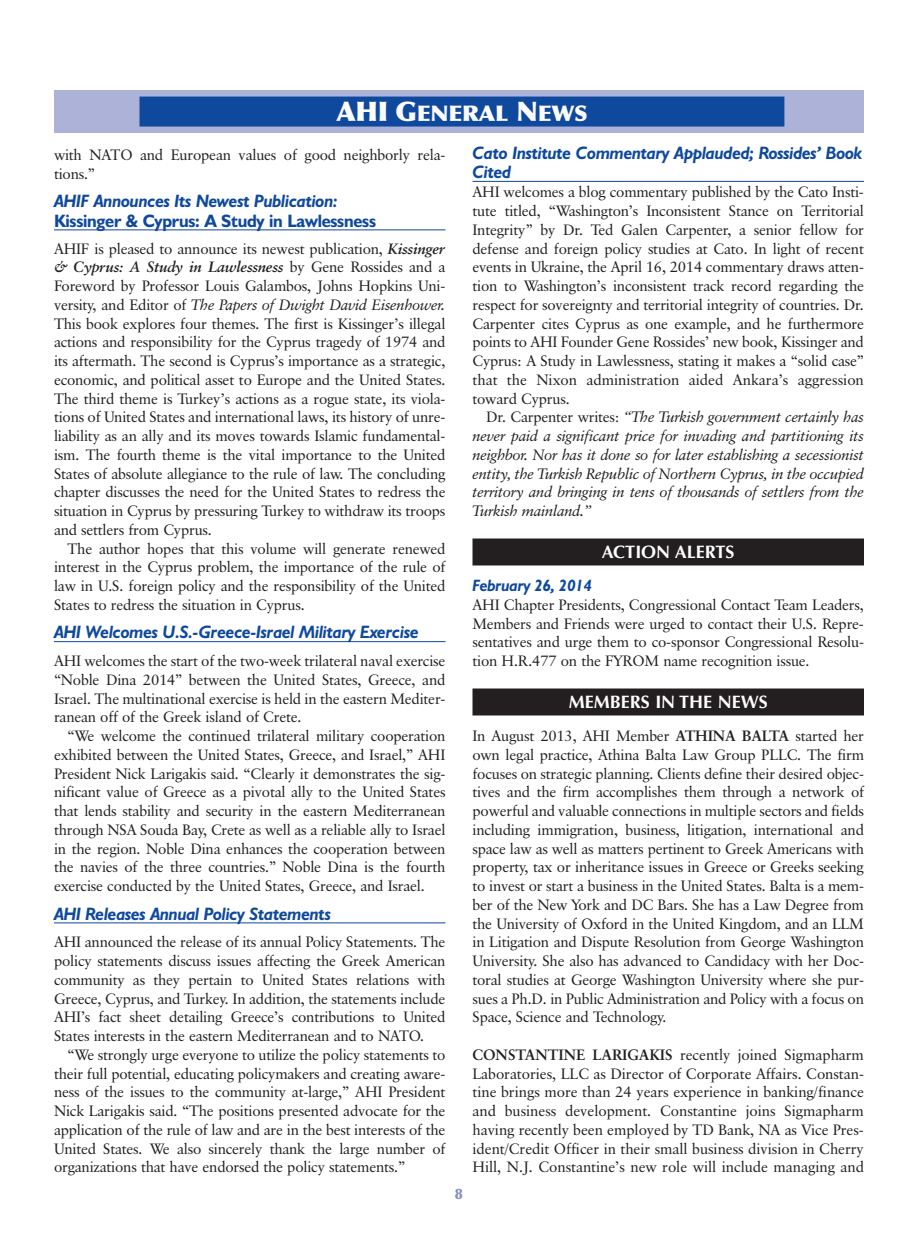
<style>
.page{position:relative;width:918px;height:1242px;background:#fff}
.page>*{position:absolute;margin:0;border:0;box-sizing:border-box;transform-origin:0 0}
.t1{font:900 21.6px "Optima";letter-spacing:-.015em;color:#fcfcfc;scale:1.06 1}
.t2{font:italic 700 18px/19.5px "Humanist 521 BT";letter-spacing:-.015em;color:#0f499d;scale:.95 1}
.t3{font:700 18px "Humanist 521 BT";letter-spacing:-.015em;color:#0f499d;scale:.95 1}
.t4{font:700 18px "Optima";color:#fff}
.t5{font:italic 700 16.5px "Humanist 521 BT";letter-spacing:-.015em;color:#0f499d;scale:.95 1}
.t6{font:15px/18.8px "Classical Garamond BT";letter-spacing:-.015em;color:#231f20;text-align:justify}
.t7{font:italic 15px/18.8px "Classical Garamond BT";letter-spacing:-.015em;color:#231f20;text-align:justify}
.t8{font:900 15px "Optima";color:#828cc4}
.s1{font-size:27px}
.s2{font-weight:700;font-style:italic}
.s3{font-style:italic}
.s4{font-style:normal}
.s5{font-weight:700}
</style>
<div class="page">
<hr style="left:54px;top:230px;width:392px;height:1px;background:#0f499d">
<hr style="left:54px;top:641px;width:392px;height:1px;background:#0f499d">
<hr style="left:54px;top:922px;width:392px;height:1px;background:#0f499d">
<hr style="left:472px;top:181px;width:392px;height:1px;background:#0f499d">
<div style="left:472px;top:538px;width:392px;height:28px;background:#231f20"></div>
<div style="left:472px;top:688px;width:392px;height:28px;background:#231f20"></div>
<div style="left:54px;top:90px;width:810px;height:43px;background:#adb3d8"></div>
<div style="left:139px;top:97px;width:645px;height:30px;background:#0f499d"></div>
<h1 class="t1" style="left:336px;top:104px;width:239px"><span class="s1">AHI G</span>ENERAL <span class="s1">N</span>EWS</h1>
<p class="t6" style="left:54px;top:146px;width:393px">with NATO and European values of good neighborly rela&shy;tions.”</p>
<p class="t2" style="left:54px;top:193px;width:300px">AHIF Announces Its Newest Publication:</p>
<p class="t3" style="left:54px;top:214px;width:341px">Kissinger &amp; Cyprus: A Study in Lawlessness</p>
<p class="t6" style="left:54px;top:240px;width:393px">AHIF is pleased to announce its newest publication, <span class="s2">Kissinger &amp; Cyprus: A Study in Lawlessness</span> by Gene Rossides and a Foreword by Professor Louis Galambos, Johns Hopkins Uni&shy;versity, and Editor of <span class="s3">The Papers of Dwight David Eisenhower.<br></span>This book explores four themes. The first is Kissinger’s illegal actions and responsibility for the Cyprus tragedy of 1974 and its aftermath. The second is Cyprus’s importance as a strategic, economic, and political asset to Europe and the United States.<br>The third theme is Turkey’s actions as a rogue state, its viola&shy;tions of United States and international laws, its history of unre&shy;liability as an ally and its moves towards Islamic fundamental&shy;ism. The fourth theme is the vital importance to the United States of absolute allegiance to the rule of law. The concluding chapter discusses the need for the United States to redress the situation in Cyprus by pressuring Turkey to withdraw its troops and settlers from Cyprus.</p>
<p class="t6" style="left:54px;top:540px;width:393px;text-indent:14px">The author hopes that this volume will generate renewed interest in the Cyprus problem, the importance of the rule of law in U.S. foreign policy and the responsibility of the United States to redress the situation in Cyprus.</p>
<p class="t2" style="left:54px;top:624px;width:385px">AHI Welcomes U.S.-Greece-Israel Military Exercise</p>
<p class="t6" style="left:54px;top:653px;width:393px">AHI welcomes the start of the two-week trilateral naval exercise “Noble Dina 2014” between the United States, Greece, and Israel. The multinational exercise is held in the eastern Mediter&shy;ranean off of the Greek island of Crete.</p>
<p class="t6" style="left:54px;top:728px;width:393px;text-indent:14px">“We welcome the continued trilateral military cooperation exhibited between the United States, Greece, and Israel,” AHI President Nick Larigakis said. “Clearly it demonstrates the sig&shy;nificant value of Greece as a pivotal ally to the United States that lends stability and security in the eastern Mediterranean through NSA Souda Bay, Crete as well as a reliable ally to Israel in the region. Noble Dina enhances the cooperation between the navies of the three countries.” Noble Dina is the fourth exercise conducted by the United States, Greece, and Israel.</p>
<p class="t2" style="left:54px;top:906px;width:293px">AHI Releases Annual Policy Statements</p>
<p class="t6" style="left:54px;top:934px;width:393px">AHI announced the release of its annual Policy Statements. The policy statements discuss issues affecting the Greek American community as they pertain to United States relations with Greece, Cyprus, and Turkey. In addition, the statements include AHI’s fact sheet detailing Greece’s contributions to United States interests in the eastern Mediterranean and to NATO.</p>
<p class="t6" style="left:54px;top:1046px;width:393px;text-indent:13px">“We strongly urge everyone to utilize the policy statements to their full potential, educating policymakers and creating aware&shy;ness of the issues to the community at-large,” AHI President Nick Larigakis said. “The positions presented advocate for the application of the rule of law and are in the best interests of the United States. We also sincerely thank the large number of organizations that have endorsed the policy statements.”</p>
<p class="t8" style="left:455px;top:1188px;width:9px">8</p>
<p class="t2" style="left:473px;top:145px;width:412px">Cato Institute Commentary Applauded; Rossides’ Book<br>Cited</p>
<p class="t6" style="left:472px;top:184px;width:393px">AHI welcomes a blog commentary published by the Cato Insti&shy;tute titled, “Washington’s Inconsistent Stance on Territorial Integrity” by Dr. Ted Galen Carpenter, a senior fellow for defense and foreign policy studies at Cato. In light of recent events in Ukraine, the April 16, 2014 commentary draws atten&shy;tion to Washington’s inconsistent track record regarding the respect for sovereignty and territorial integrity of countries. Dr.<br>Carpenter cites Cyprus as one example, and he furthermore points to AHI Founder Gene Rossides’ new book, Kissinger and Cyprus: A Study in Lawlessness, stating it makes a “solid case” that the Nixon administration aided Ankara’s aggression toward Cyprus.</p>
<p class="t7" style="left:472px;top:409px;width:393px;text-indent:14px"><span class="s4">Dr. Carpenter writes:</span> “The Turkish government certainly has never paid a significant price for invading and partitioning its neighbor. Nor has it done so for later establishing a secessionist entity, the Turkish Republic of Northern Cyprus, in the occupied territory and bringing in tens of thousands of settlers from the Turkish mainland.”</p>
<p class="t4" style="left:602px;top:541px;width:134px">ACTION ALERTS</p>
<p class="t5" style="left:473px;top:580px;width:127px">February 26, 2014</p>
<p class="t6" style="left:472px;top:596px;width:393px">AHI Chapter Presidents, Congressional Contact Team Leaders, Members and Friends were urged to contact their U.S. Repre&shy;sentatives and urge them to co-sponsor Congressional Resolu&shy;tion H.R.477 on the FYROM name recognition issue.</p>
<p class="t4" style="left:569px;top:691px;width:200px">MEMBERS IN THE NEWS</p>
<p class="t6" style="left:472px;top:728px;width:393px">In August 2013, AHI Member <span class="s5">ATHINA BALTA</span> started her own legal practice, Athina Balta Law Group PLLC. The firm focuses on strategic planning. Clients define their desired objec&shy;tives and the firm accomplishes them through a network of powerful and valuable connections in multiple sectors and fields including immigration, business, litigation, international and space law as well as matters pertinent to Greek Americans with property, tax or inheritance issues in Greece or Greeks seeking to invest or start a business in the United States. Balta is a mem&shy;ber of the New York and DC Bars. She has a Law Degree from the University of Oxford in the United Kingdom, and an LLM in Litigation and Dispute Resolution from George Washington University. She also has advanced to Candidacy with her Doc&shy;toral studies at George Washington University where she pur&shy;sues a Ph.D. in Public Administration and Policy with a focus on Space, Science and Technology.</p>
<p class="t6" style="left:472px;top:1046px;width:393px"><span class="s5">CONSTANTINE LARIGAKIS</span> recently joined Sigma pharm Laboratories, LLC as Director of Corporate Affairs. Constan&shy;tine brings more than 24 years experience in banking/finance and business development. Constantine joins Sigmapharm having recently been employed by TD Bank, NA as Vice Pres&shy;ident/Credit Officer in their small business division in Cherry Hill, N.J. Constantine’s new role will include managing and</p>
</div>
